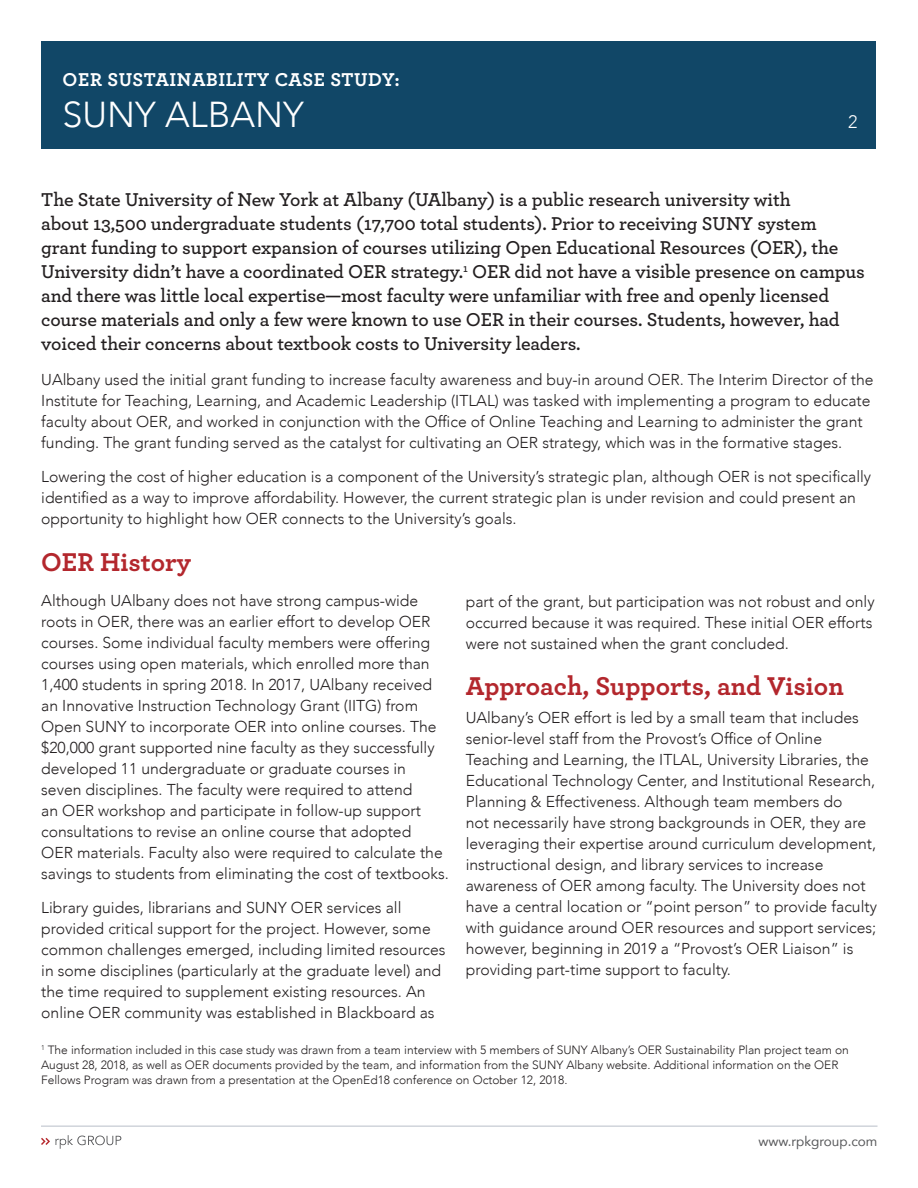
<style>
.page{position:relative;width:918px;height:1188px;background:#fff}
.page>*{position:absolute;margin:0;border:0;box-sizing:border-box;transform-origin:0 0}
.t1{font:300 36px "Avenir";color:#fff}
.subhead{font:700 27px "Archer";color:#b3272d}
.body_noindent{font:700 27px "Archer";color:#b3272d}
.upsized_paragraph{font:600 19.5px/24px "Archer";letter-spacing:-.005em;color:#231f20}
.t2{font:700 19.5px "Archer";letter-spacing:.03em;color:#fff}
.t3{font:300 18px "Avenir";color:#fff}
.body_noindent-2{font:300 15.75px/21px "Avenir";color:#231f20}
.t4{font:13.5px "Avenir";color:#57585a}
.footnote{font:300 12px/15px "Avenir";color:#231f20}
</style>
<div class="page">
<div style="left:41px;top:41px;width:835px;height:107px;background:#114767"></div>
<svg style="left:41px;top:1135px;width:80px;height:14px"></svg>
<hr style="left:41px;top:1126px;width:837px;height:1px;background:#b8bec8">
<p class="t2" style="left:63px;top:64px;width:339px">OER SUSTAINABILITY CASE STUDY:</p>
<h1 class="t1" style="left:63px;top:93px;width:243px">SUNY ALBANY</h1>
<p class="t3" style="left:848px;top:111px;width:11px">2</p>
<p class="upsized_paragraph" style="left:41px;top:186px;width:825px">The State University of New York at Albany (UAlbany) is a public research university with<br>about 13,500 undergraduate students (17,700 total students). Prior to receiving SUNY system grant funding to support expansion of courses utilizing Open Educational Resources (OER), the University didn’t have a coordinated OER strategy.<sup>1</sup> OER did not have a visible presence on campus and there was little local expertise—most faculty were unfamiliar with free and openly licensed course materials and only a few were known to use OER in their courses. Students, however, had voiced their concerns about textbook costs to University leaders.</p>
<p class="body_noindent-2" style="left:41px;top:369px;width:834px">UAlbany used the initial grant funding to increase faculty awareness and buy-in around OER. The Interim Director of the Institute for Teaching, Learning, and Academic Leadership (ITLAL) was tasked with implementing a program to educate faculty about OER, and worked in conjunction with the Office of Online Teaching and Learning to administer the grant funding. The grant funding served as the catalyst for cultivating an OER strategy, which was in the formative stages.</p>
<p class="body_noindent-2" style="left:41px;top:466px;width:831px">Lowering the cost of higher education is a component of the University’s strategic plan, although OER is not specifically identified as a way to improve affordability. However, the current strategic plan is under revision and could present an opportunity to highlight how OER connects to the University’s goals.</p>
<p class="body_noindent" style="left:41px;top:541px;width:151px">OER History</p>
<p class="body_noindent-2" style="left:41px;top:590px;width:409px">Although UAlbany does not have strong campus-wide roots in OER, there was an earlier effort to develop OER courses. Some individual faculty members were offering courses using open materials, which enrolled more than 1,400 students in spring 2018. In 2017, UAlbany received an Innovative Instruction Technology Grant (IITG) from Open SUNY to incorporate OER into online courses. The $20,000 grant supported nine faculty as they successfully developed 11 undergraduate or graduate courses in seven disciplines. The faculty were required to attend<br>an OER workshop and participate in follow-up support consultations to revise an online course that adopted<br>OER materials. Faculty also were required to calculate the savings to students from eliminating the cost of textbooks.</p>
<p class="body_noindent-2" style="left:41px;top:897px;width:406px">Library guides, librarians and SUNY OER services all provided critical support for the project. However, some common challenges emerged, including limited resources in some disciplines (particularly at the graduate level) and the time required to supplement existing resources. An online OER community was established in Blackboard as</p>
<p class="footnote" style="left:41px;top:1042px;width:809px"><sup>1</sup> The information included in this case study was drawn from a team interview with 5 members of SUNY Albany’s OER Sustainability Plan project team on<br>August 28, 2018, as well as OER documents provided by the team, and information from the SUNY Albany website. Additional information on the OER<br>Fellows Program was drawn from a presentation at the OpenEd18 conference on October 12, 2018.</p>
<p class="body_noindent-2" style="left:466px;top:591px;width:410px">part of the grant, but participation was not robust and only occurred because it was required. These initial OER efforts were not sustained when the grant concluded.</p>
<p class="subhead" style="left:466px;top:665px;width:380px">Approach, Supports, and Vision</p>
<p class="body_noindent-2" style="left:466px;top:707px;width:413px">UAlbany’s OER effort is led by a small team that includes senior-level staff from the Provost’s Office of Online Teaching and Learning, the ITLAL, University Libraries, the Educational Technology Center, and Institutional Research, Planning &amp; Effectiveness. Although team members do<br>not necessarily have strong backgrounds in OER, they are leveraging their expertise around curriculum development, instructional design, and library services to increase awareness of OER among faculty. The University does not have a central location or “point person” to provide faculty with guidance around OER resources and support services; however, beginning in 2019 a “Provost’s OER Liaison” is providing part-time support to faculty.</p>
<p class="t4" style="left:758px;top:1131px;width:121px">www.rpkgroup.com</p>
</div>
